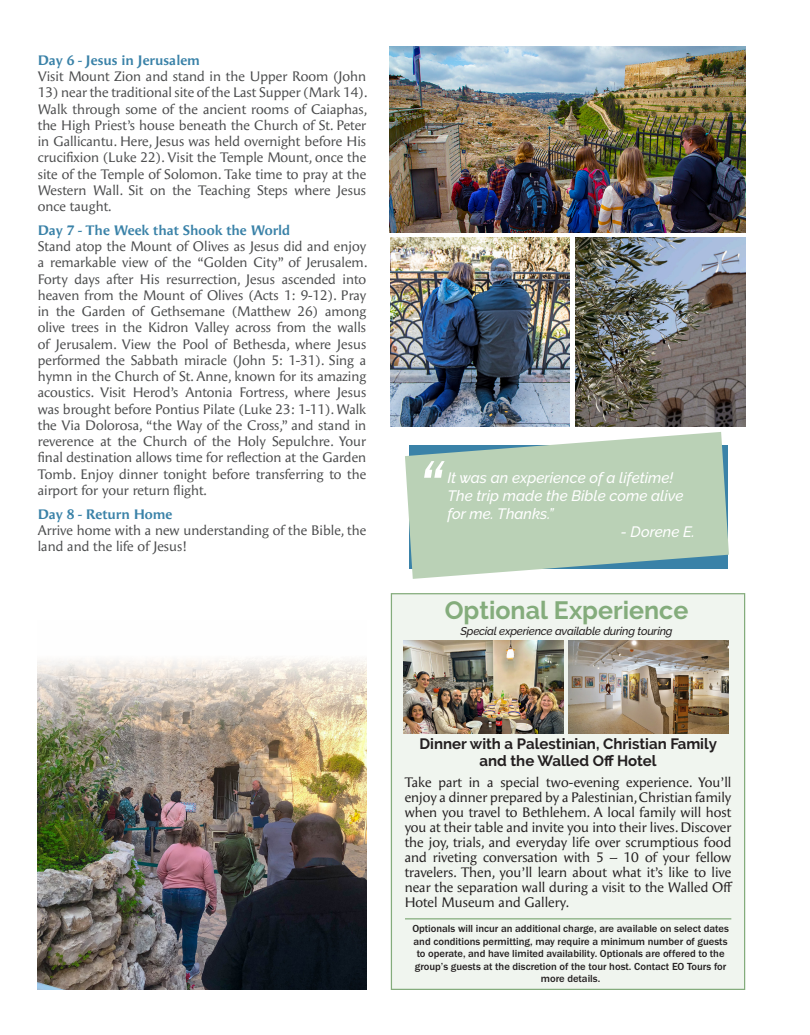
<style>
.page{position:relative;width:810px;height:1035px;background:#fff}
.page>*{position:absolute;margin:0;border:0;box-sizing:border-box;transform-origin:0 0}
.t1{font:67.5px "Franklin Gothic URW Con Med Ita";color:#fff}
.t2{font:700 25px "Raleway";color:#84ac7c}
.t3{font:italic 500 15px/18px "Raleway";color:#fff}
.t4{font:700 15px/17.5px "Raleway";color:#231f20;text-align:center}
.t5{font:13.75px/16.2px "Angie Sans Std";color:#4b4c4d;text-align:justify}
.t6{font:13.75px/15px "Angie Sans Std";color:#231f20;text-align:justify}
.t7{font:700 13.75px "Angie Sans Std";color:#3a82a8}
.t8{font:italic 500 11.25px "Raleway";letter-spacing:-.02em;color:#231f20}
.t9{font:500 10.62px/12.5px "Franklin Gothic URW";color:#231f20;text-align:center}
</style>
<div class="page">
<img style="left:38px;top:658px;width:328px;height:332px">
<img style="left:575px;top:238px;width:170px;height:188px">
<img style="left:391px;top:238px;width:178px;height:188px">
<img style="left:390px;top:46px;width:355px;height:186px">
<svg style="left:405px;top:432px;width:324px;height:147px;fill:#bad1b6"></svg>
<div style="left:391px;top:593px;width:354px;height:397px;background:#f0f5ef;border:1px solid #84ac7c"></div>
<img style="left:404px;top:641px;width:160px;height:92px">
<img style="left:569px;top:641px;width:160px;height:93px">
<hr style="left:405px;top:918px;width:326px;height:1px;background:#84ac7c">
<p class="t7" style="left:38px;top:52px;width:164px">Day 6 - Jesus in Jerusalem</p>
<p class="t5" style="left:38px;top:68px;width:330px">Visit Mount Zion and stand in the Upper Room (John</p>
<p class="t5" style="left:38px;top:85px;width:331px">13) near the traditional site of the Last Supper (Mark 14).<br>Walk through some of the ancient rooms of Caiaphas, the High Priest’s house beneath the Church of St. Peter in Gallicantu. Here, Jesus was held overnight before His crucifixion (Luke 22). Visit the Temple Mount, once the site of the Temple of Solomon. Take time to pray at the Western Wall. Sit on the Teaching Steps where Jesus once taught.</p>
<p class="t7" style="left:38px;top:222px;width:254px">Day 7 - The Week that Shook the World</p>
<p class="t5" style="left:38px;top:238px;width:331px">Stand atop the Mount of Olives as Jesus did and enjoy a remarkable view of the “Golden City” of Jerusalem.<br>Forty days after His resurrection, Jesus ascended into heaven from the Mount of Olives (Acts 1: 9-12). Pray in the Garden of Gethsemane (Matthew 26) among olive trees in the Kidron Valley across from the walls of Jerusalem. View the Pool of Bethesda, where Jesus performed the Sabbath miracle (John 5: 1-31). Sing a hymn in the Church of St. Anne, known for its amazing acoustics. Visit Herod’s Antonia Fortress, where Jesus was brought before Pontius Pilate (Luke 23: 1-11). Walk the Via Dolorosa, “the Way of the Cross,” and stand in reverence at the Church of the Holy Sepulchre. Your final destination allows time for reflection at the Garden Tomb. Enjoy dinner tonight before transferring to the airport for your return flight.</p>
<p class="t7" style="left:38px;top:506px;width:136px">Day 8 - Return Home</p>
<p class="t5" style="left:38px;top:522px;width:330px">Arrive home with a new understanding of the Bible, the land and the life of Jesus!</p>
<h1 class="t1" style="left:419px;top:437px;width:25px">“</h1>
<p class="t3" style="left:447px;top:469px;width:238px">It was an experience of a lifetime!<br>The trip made the Bible come alive for me. Thanks.”</p>
<p class="t3" style="left:621px;top:523px;width:76px">- Dorene E.</p>
<h2 class="t2" style="left:445px;top:596px;width:245px">Optional Experience</h2>
<p class="t8" style="left:460px;top:625px;width:214px">Special experience available during touring</p>
<p class="t4" style="left:419px;top:735px;width:299px">Dinner with a Palestinian, Christian Family and the Walled Off Hotel</p>
<p class="t6" style="left:405px;top:775px;width:329px">Take part in a special two-evening experience. You’ll enjoy a dinner prepared by a Palestinian, Christian family when you travel to Bethlehem. A local family will host you at their table and invite you into their lives. Discover the joy, trials, and everyday life over scrumptious food and riveting conversation with 5 – 10 of your fellow travelers. Then, you’ll learn about what it’s like to live near the separation wall during a visit to the Walled Off Hotel Museum and Gallery.</p>
<p class="t9" style="left:412px;top:922px;width:318px">Optionals will incur an additional charge, are available on select dates and conditions permitting, may require a minimum number of guests to operate, and have limited availability. Optionals are offered to the group’s guests at the discretion of the tour host. Contact EO Tours for more details.</p>
</div>
